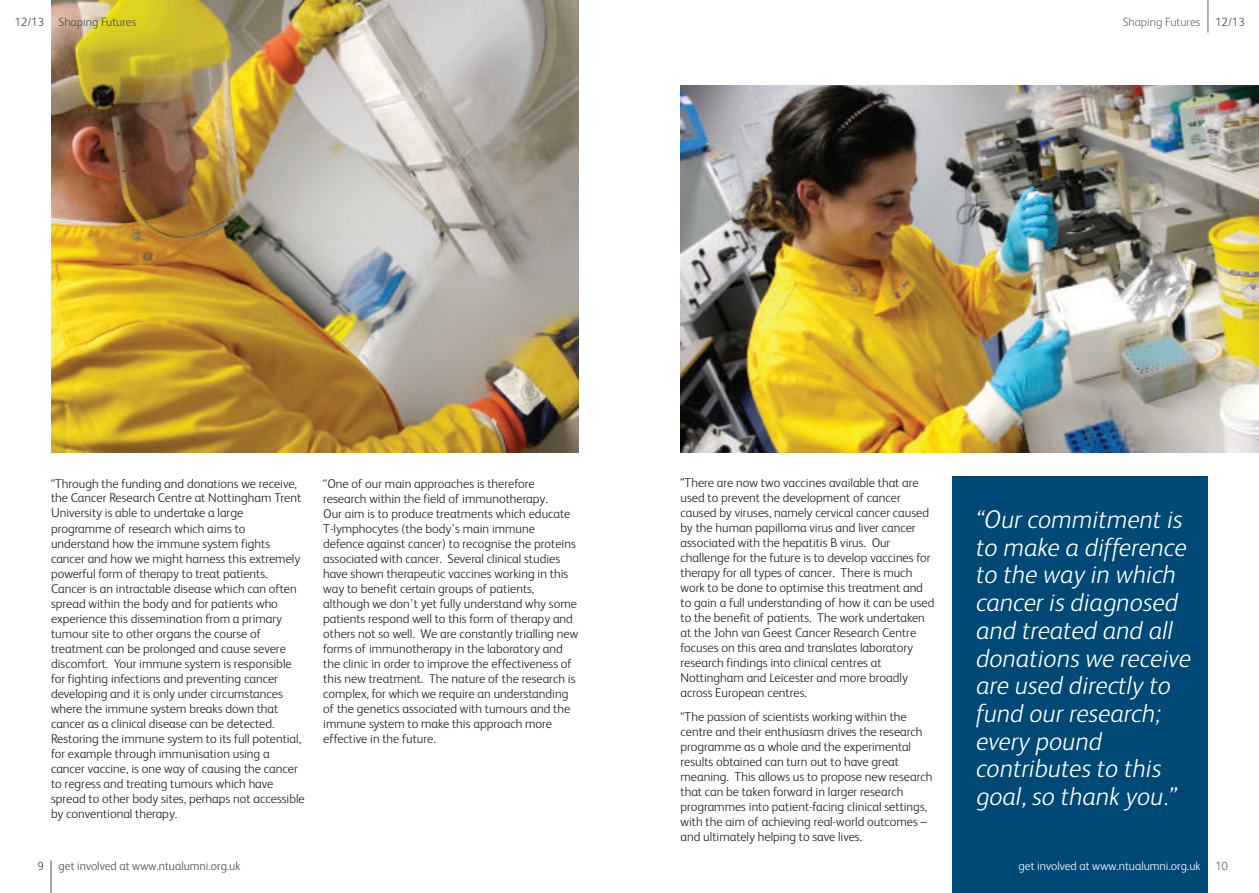
<style>
.page{position:relative;width:1259px;height:893px;background:#fff}
.page>*{position:absolute;margin:0;border:0;box-sizing:border-box;transform-origin:0 0}
.t1{font:italic 300 25.5px/27.8px "FS Albert";color:#fff}
.t2{font:300 12.75px/15px "FS Albert";color:#231f20}
.t3{font:300 12px "FS Albert";color:#425159}
.t4{font:300 12px "FS Albert";color:#fff}
.t5{font:300 12px "FS Albert";color:#63737b}
.s1{color:#63737b}
</style>
<div class="page">
<div style="left:952px;top:477px;width:256px;height:416px;background:#004876"></div>
<hr style="left:51px;top:860px;width:1px;height:33px;background:#425159">
<hr style="left:1207px;top:0;width:1px;height:33px;background:#63737b">
<img style="left:680px;top:85px;width:579px;height:368px">
<img style="left:51px;top:0;width:527px;height:453px">
<p class="t3" style="left:14px;top:18px;width:123px">12/13 Shaping Futures</p>
<p class="t5" style="left:1122px;top:18px;width:79px">Shaping Futures</p>
<p class="t3" style="left:1215px;top:18px;width:31px">12/13</p>
<p class="t2" style="left:51px;top:477px;width:255px">“Through the funding and donations we receive, the Cancer Research Centre at Nottingham Trent University is able to undertake a large programme of research which aims to understand how the immune system fights cancer and how we might harness this extremely powerful form of therapy to treat patients.<br>Cancer is an intractable disease which can often spread within the body and for patients who experience this dissemination from a primary tumour site to other organs the course of treatment can be prolonged and cause severe discomfort. Your immune system is responsible for fighting infections and preventing cancer developing and it is only under circumstances where the immune system breaks down that cancer as a clinical disease can be detected.<br>Restoring the immune system to its full potential, for example through immunisation using a cancer vaccine, is one way of causing the cancer to regress and treating tumours which have spread to other body sites, perhaps not accessible by conventional therapy.</p>
<p class="t2" style="left:323px;top:477px;width:256px">“One of our main approaches is therefore research within the field of immunotherapy.<br>Our aim is to produce treatments which educate T-lymphocytes (the body’s main immune defence against cancer) to recognise the proteins associated with cancer. Several clinical studies have shown therapeutic vaccines working in this way to benefit certain groups of patients, although we don’t yet fully understand why some patients respond well to this form of therapy and others not so well. We are constantly trialling new forms of immunotherapy in the laboratory and the clinic in order to improve the effectiveness of this new treatment. The nature of the research is complex, for which we require an understanding of the genetics associated with tumours and the immune system to make this approach more effective in the future.</p>
<p class="t2" style="left:680px;top:476px;width:255px">“There are now two vaccines available that are used to prevent the development of cancer caused by viruses, namely cervical cancer caused by the human papilloma virus and liver cancer associated with the hepatitis B virus. Our challenge for the future is to develop vaccines for therapy for all types of cancer. There is much work to be done to optimise this treatment and to gain a full understanding of how it can be used to the benefit of patients. The work undertaken at the John van Geest Cancer Research Centre focuses on this area and translates laboratory research findings into clinical centres at Nottingham and Leicester and more broadly across European centres.</p>
<p class="t2" style="left:680px;top:711px;width:253px">“The passion of scientists working within the centre and their enthusiasm drives the research programme as a whole and the experimental results obtained can turn out to have great meaning. This allows us to propose new research that can be taken forward in larger research programmes into patient-facing clinical settings, with the aim of achieving real-world outcomes – and ultimately helping to save lives.</p>
<h1 class="t1" style="left:976px;top:508px;width:216px">“Our commitment is to make a difference to the way in which cancer is diagnosed and treated and all donations we receive are used directly to fund our research; every pound contributes to this goal, so thank you.”</h1>
<p class="t3" style="left:37px;top:861px;width:204px">9 get involved at www.ntualumni.org.uk</p>
<p class="t4" style="left:1018px;top:862px;width:211px">get involved at www.ntualumni.org.uk <span class="s1">10</span></p>
</div>
